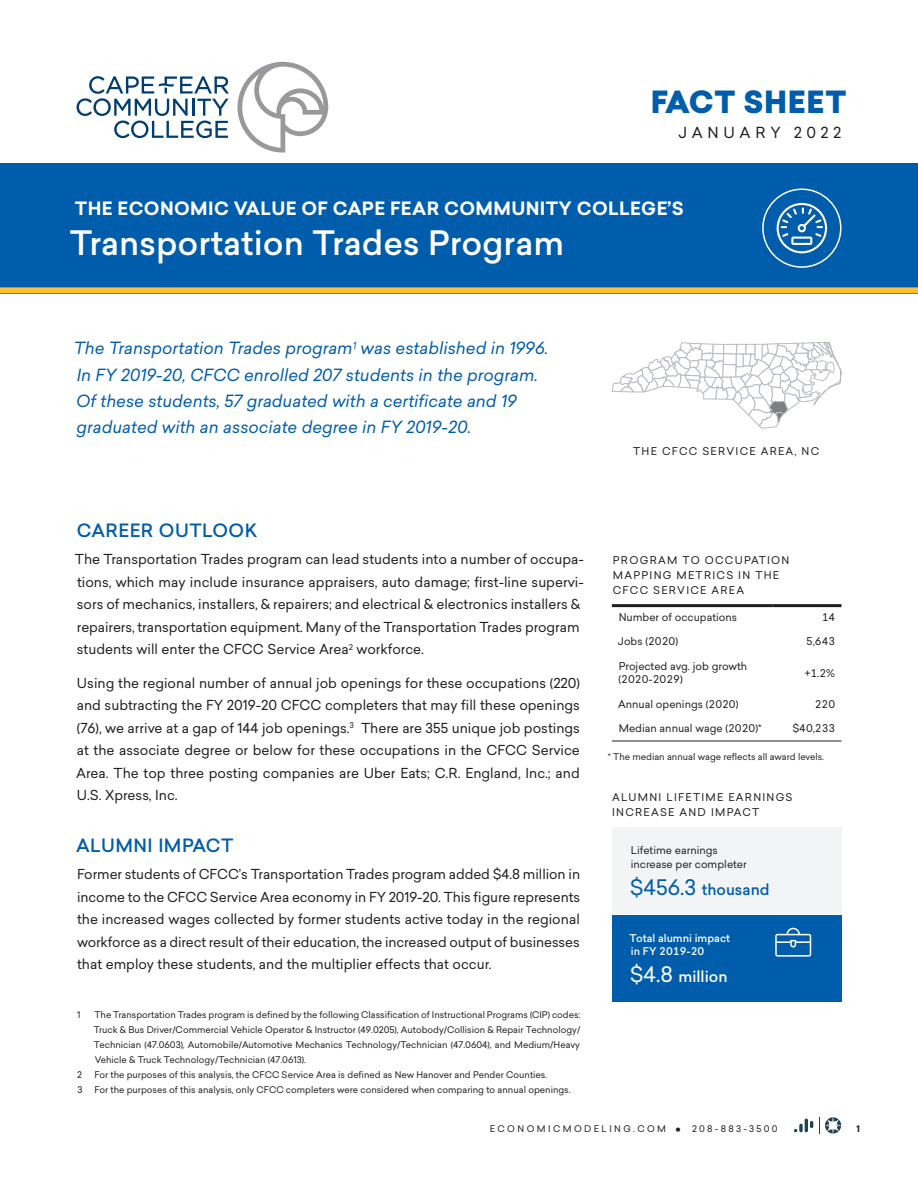
<style>
.page{position:relative;width:918px;height:1188px;background:#fff}
.page>*{position:absolute;margin:0;border:0;box-sizing:border-box;transform-origin:0 0}
.t1{font:500 33px "Sailec";color:#fff}
.t2{font:900 30px "Sailec";letter-spacing:.02em;color:#005dab}
.t3{font:700 18px "Sailec";letter-spacing:.02em;color:#fff}
.FS_Heading_1{font:500 18px "Sailec";letter-spacing:.025em;color:#005dab}
.Program_blurb{font:italic 16.5px/26.2px "Sailec";color:#005dab}
.t4{font:500 15px "Sailec";color:#005dab}
.t5{font:15px "Sailec";letter-spacing:.32em;color:#231f20}
.t6{font:500 15px "Sailec";color:#fff}
.t7{font:13.5px/22.5px "Sailec";color:#231f20;text-align:justify}
.Figure_title{font:10.5px/15px "Sailec";letter-spacing:.12em;color:#231f20}
.Table_left{font:10.5px/13.5px "Sailec";color:#231f20}
.Figure_text{font:10.5px/13.5px "Sailec";color:#231f20}
.Figure_text-2{font:500 10.5px/13.5px "Sailec";color:#fff}
.Table_right{font:10.5px "Sailec";color:#231f20}
.Footnote{font:9px/15px "Sailec";color:#231f20;text-align:justify}
.Figure_footnote{font:9px "Sailec";color:#231f20}
.Footnote-2{font:9px "Sailec";letter-spacing:.27em;color:#231f20}
.t8{font:700 9px "Sailec";color:#231f20}
.s1{font-weight:400;font-size:21px}
.s2{font-size:17.25px}
</style>
<div class="page">
<svg style="left:794px;top:1119px;width:19px;height:13px"></svg>
<svg style="left:819px;top:1117px;width:22px;height:17px"></svg>
<div style="left:0;top:163px;width:918px;height:130px;background:#005dab"></div>
<div style="left:0;top:287px;width:918px;height:6px;background:#ffbe36"></div>
<svg style="left:612px;top:342px;width:230px;height:87px"></svg>
<svg style="left:238px;top:62px;width:90px;height:91px"></svg>
<svg style="left:76px;top:76px;width:153px;height:62px"></svg>
<div style="left:762px;top:188px;width:80px;height:80px;border:2px solid #fff;border-radius:50%"></div>
<svg style="left:777px;top:203px;width:50px;height:50px"></svg>
<hr style="left:612px;top:741px;width:160px;height:1px;background:#231f20">
<hr style="left:772px;top:741px;width:69px;height:1px;background:#231f20">
<hr style="left:612px;top:604px;width:160px;height:3px;background:#231f20">
<hr style="left:772px;top:604px;width:69px;height:3px;background:#231f20">
<div style="left:612px;top:915px;width:230px;height:87px;background:#005dab"></div>
<div style="left:612px;top:827px;width:230px;height:87px;background:#f2f4f6"></div>
<svg style="left:775px;top:928px;width:36px;height:29px"></svg>
<p class="t2" style="left:651px;top:80px;width:197px">FACT SHEET</p>
<p class="t5" style="left:678px;top:122px;width:164px">JANUARY 2022</p>
<p class="t3" style="left:75px;top:196px;width:610px">THE ECONOMIC VALUE OF CAPE FEAR COMMUNITY COLLEGE’S</p>
<p class="t1" style="left:70px;top:219px;width:496px">Transportation Trades Program</p>
<p class="Program_blurb" style="left:74px;top:335px;width:476px">The Transportation Trades program<sup>1</sup> was established in 1996.<br>In FY 2019-20, CFCC enrolled 207 students in the program.<br>Of these students, 57 graduated with a certificate and 19 graduated with an associate degree in FY 2019-20.</p>
<p class="Figure_title" style="left:633px;top:444px;width:188px">THE CFCC SERVICE AREA, NC</p>
<p class="FS_Heading_1" style="left:77px;top:518px;width:182px">CAREER OUTLOOK</p>
<p class="t7" style="left:75px;top:548px;width:510px;text-align:left">The Transportation Trades program can lead students into a number of occupa&shy;tions, which may include insurance appraisers, auto damage; first-line supervi&shy;sors of mechanics, installers, &amp; repairers; and electrical &amp; electronics installers &amp; repairers, transportation equipment. Many of the Transportation Trades program students will enter the CFCC Service Area<sup>2</sup> workforce.</p>
<p class="t7" style="left:76px;top:672px;width:505px">Using the regional number of annual job openings for these occupations (220) and subtracting the FY 2019-20 CFCC completers that may fill these openings (76), we arrive at a gap of 144 job openings.<sup>3</sup> There are 355 unique job postings at the associate degree or below for these occupations in the CFCC Service Area. The top three posting companies are Uber Eats; C.R. England, Inc.; and U.S. Xpress, Inc.</p>
<p class="FS_Heading_1" style="left:76px;top:833px;width:159px">ALUMNI IMPACT</p>
<p class="t7" style="left:77px;top:863px;width:505px">Former students of CFCC’s Transportation Trades program added $4.8 million in income to the CFCC Service Area economy in FY 2019-20. This figure represents the increased wages collected by former students active today in the regional workforce as a direct result of their education, the increased output of businesses that employ these students, and the multiplier effects that occur.</p>
<p class="Footnote" style="left:77px;top:1007px;width:5px">1</p>
<p class="Footnote" style="left:94px;top:1007px;width:488px">The Transportation Trades program is defined by the following Classification of Instructional Programs (CIP) codes:<br>Truck &amp; Bus Driver/Commercial Vehicle Operator &amp; Instructor (49.0205), Autobody/Collision &amp; Repair Technology/ Technician (47.0603), Automobile/Automotive Mechanics Technology/Technician (47.0604), and Medium/Heavy Vehicle &amp; Truck Technology/Technician (47.0613).</p>
<p class="Footnote" style="left:77px;top:1067px;width:6px">2</p>
<p class="Footnote" style="left:94px;top:1067px;width:454px">For the purposes of this analysis, the CFCC Service Area is defined as New Hanover and Pender Counties.</p>
<p class="Footnote" style="left:78px;top:1082px;width:7px">3</p>
<p class="Footnote" style="left:94px;top:1082px;width:478px">For the purposes of this analysis, only CFCC completers were considered when comparing to annual openings.</p>
<p class="Figure_title" style="left:613px;top:552px;width:178px">PROGRAM TO OCCUPATION<br>MAPPING METRICS IN THE<br>CFCC SERVICE AREA</p>
<p class="Table_left" style="left:619px;top:610px;width:120px">Number of occupations</p>
<p class="Table_right" style="left:822px;top:610px;width:15px">14</p>
<p class="Table_left" style="left:618px;top:635px;width:62px">Jobs (2020)</p>
<p class="Table_right" style="left:806px;top:634px;width:31px">5,643</p>
<p class="Table_left" style="left:619px;top:659px;width:130px">Projected avg. job growth (2020-2029)</p>
<p class="Table_right" style="left:805px;top:665px;width:32px">+1.2%</p>
<p class="Table_left" style="left:618px;top:697px;width:122px">Annual openings (2020)</p>
<p class="Table_right" style="left:815px;top:696px;width:22px">220</p>
<p class="Table_left" style="left:619px;top:721px;width:144px">Median annual wage (2020)*</p>
<p class="Table_right" style="left:792px;top:721px;width:45px">$40,233</p>
<p class="Figure_footnote" style="left:608px;top:751px;width:218px">* The median annual wage reflects all award levels.</p>
<p class="Figure_title" style="left:612px;top:790px;width:182px">ALUMNI LIFETIME EARNINGS<br>INCREASE AND IMPACT</p>
<p class="Figure_text" style="left:631px;top:844px;width:117px">Lifetime earnings increase per completer</p>
<p class="t4" style="left:630px;top:879px;width:141px"><span class="s1">$456.3</span> thousand</p>
<p class="Figure_text-2" style="left:629px;top:931px;width:102px">Total alumni impact in FY 2019-20</p>
<p class="t6" style="left:630px;top:966px;width:99px"><span class="s1">$4.8</span> million</p>
<p class="Footnote-2" style="left:490px;top:1123px;width:289px">ECONOMICMODELING.COM <span class="s2">•</span> 208-883-3500</p>
<p class="t8" style="left:856px;top:1123px;width:5px">1</p>
</div>
